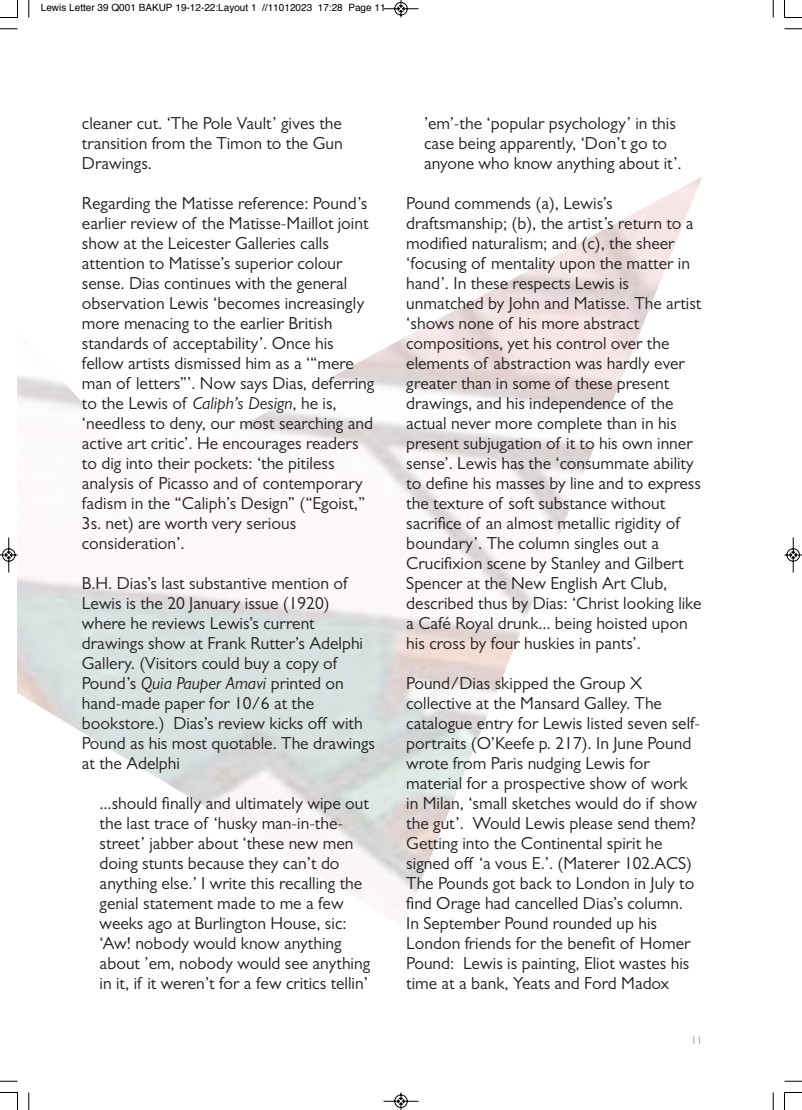
<style>
.page{position:relative;width:802px;height:1110px;background:#fff}
.page>*{position:absolute;margin:0;border:0;box-sizing:border-box;transform-origin:0 0}
.t1{font:17.5px/20px "Gill Sans";color:#231f20}
.t2{font:11.25px "Gill Sans";color:#939598}
.t3{font:10px "Helvetica";color:#000}
.s1{font-style:italic}
</style>
<div class="page">
<svg style="left:28px;top:0;width:2px;height:18px"></svg>
<svg style="left:0;top:28px;width:18px;height:2px"></svg>
<svg style="left:773px;top:0;width:1px;height:18px"></svg>
<svg style="left:784px;top:28px;width:18px;height:2px"></svg>
<svg style="left:28px;top:1092px;width:2px;height:18px"></svg>
<svg style="left:0;top:1081px;width:18px;height:1px"></svg>
<svg style="left:773px;top:1092px;width:1px;height:18px"></svg>
<svg style="left:784px;top:1081px;width:18px;height:1px"></svg>
<svg style="left:0;top:0;width:18px;height:18px"></svg>
<svg style="left:784px;top:0;width:18px;height:18px"></svg>
<svg style="left:0;top:1092px;width:18px;height:18px"></svg>
<svg style="left:784px;top:1092px;width:18px;height:18px"></svg>
<svg style="left:383px;top:0;width:36px;height:18px"></svg>
<svg style="left:383px;top:1092px;width:36px;height:18px"></svg>
<svg style="left:0;top:537px;width:18px;height:36px"></svg>
<svg style="left:784px;top:537px;width:18px;height:36px"></svg>
<p class="t3" style="left:41px;top:4px;width:346px">Lewis Letter 39 Q001 BAKUP 19-12-22:Layout 1 //11012023 17:28 Page 11</p>
<p class="t1" style="left:82px;top:115px;width:262px;text-align:justify">cleaner cut. ‘The Pole Vault’ gives the transition from the Timon to the Gun Drawings.</p>
<p class="t1" style="left:82px;top:195px;width:294px">Regarding the Matisse reference: Pound’s earlier review of the Matisse-Maillot joint show at the Leicester Galleries calls attention to Matisse’s superior colour sense. Dias continues with the general observation Lewis ‘becomes increasingly more menacing to the earlier British standards of acceptability’. Once his fellow artists dismissed him as a ‘“mere man of letters”’. Now says Dias, deferring to the Lewis of <span class="s1">Caliph’s Design</span>, he is, ‘needless to deny, our most searching and active art critic’. He encourages readers to dig into their pockets: ‘the pitiless analysis of Picasso and of contemporary fadism in the “Caliph’s Design” (“Egoist,” 3s. net) are worth very serious consideration’.</p>
<p class="t1" style="left:82px;top:575px;width:295px">B.H. Dias’s last substantive mention of Lewis is the 20 January issue (1920) where he reviews Lewis’s current drawings show at Frank Rutter’s Adelphi Gallery. (Visitors could buy a copy of Pound’s <span class="s1">Quia Pauper Amavi</span> printed on hand-made paper for 10/6 at the bookstore.) Dias’s review kicks off with Pound as his most quotable. The drawings at the Adelphi</p>
<p class="t1" style="left:100px;top:795px;width:272px">...should finally and ultimately wipe out the last trace of ‘husky man-in-the&shy;street’ jabber about ‘these new men doing stunts because they can’t do anything else.’ I write this recalling the genial statement made to me a few weeks ago at Burlington House, sic: ‘Aw! nobody would know anything about ’em, nobody would see anything in it, if it weren’t for a few critics tellin’</p>
<p class="t1" style="left:424px;top:115px;width:259px">’em’-the ‘popular psychology’ in this case being apparently, ‘Don’t go to anyone who know anything about it’.</p>
<p class="t1" style="left:406px;top:195px;width:297px">Pound commends (a), Lewis’s draftsmanship; (b), the artist’s return to a modified naturalism; and (c), the sheer ‘focusing of mentality upon the matter in hand’. In these respects Lewis is unmatched by John and Matisse. The artist ‘shows none of his more abstract compositions, yet his control over the elements of abstraction was hardly ever greater than in some of these present drawings, and his independence of the actual never more complete than in his present subjugation of it to his own inner sense’. Lewis has the ‘consummate ability to define his masses by line and to express the texture of soft substance without sacrifice of an almost metallic rigidity of boundary’. The column singles out a Crucifixion scene by Stanley and Gilbert Spencer at the New English Art Club, described thus by Dias: ‘Christ looking like a Café Royal drunk... being hoisted upon his cross by four huskies in pants’.</p>
<p class="t1" style="left:406px;top:675px;width:295px">Pound/Dias skipped the Group X collective at the Mansard Galley. The catalogue entry for Lewis listed seven self&shy;portraits (O’Keefe p. 217). In June Pound wrote from Paris nudging Lewis for material for a prospective show of work in Milan, ‘small sketches would do if show the gut’. Would Lewis please send them?<br>Getting into the Continental spirit he signed off ‘a vous E.’. (Materer 102.ACS)<br>The Pounds got back to London in July to find Orage had cancelled Dias’s column.<br>In September Pound rounded up his London friends for the benefit of Homer Pound: Lewis is painting, Eliot wastes his time at a bank, Yeats and Ford Madox</p>
<p class="t2" style="left:691px;top:1036px;width:13px">11</p>
</div>
